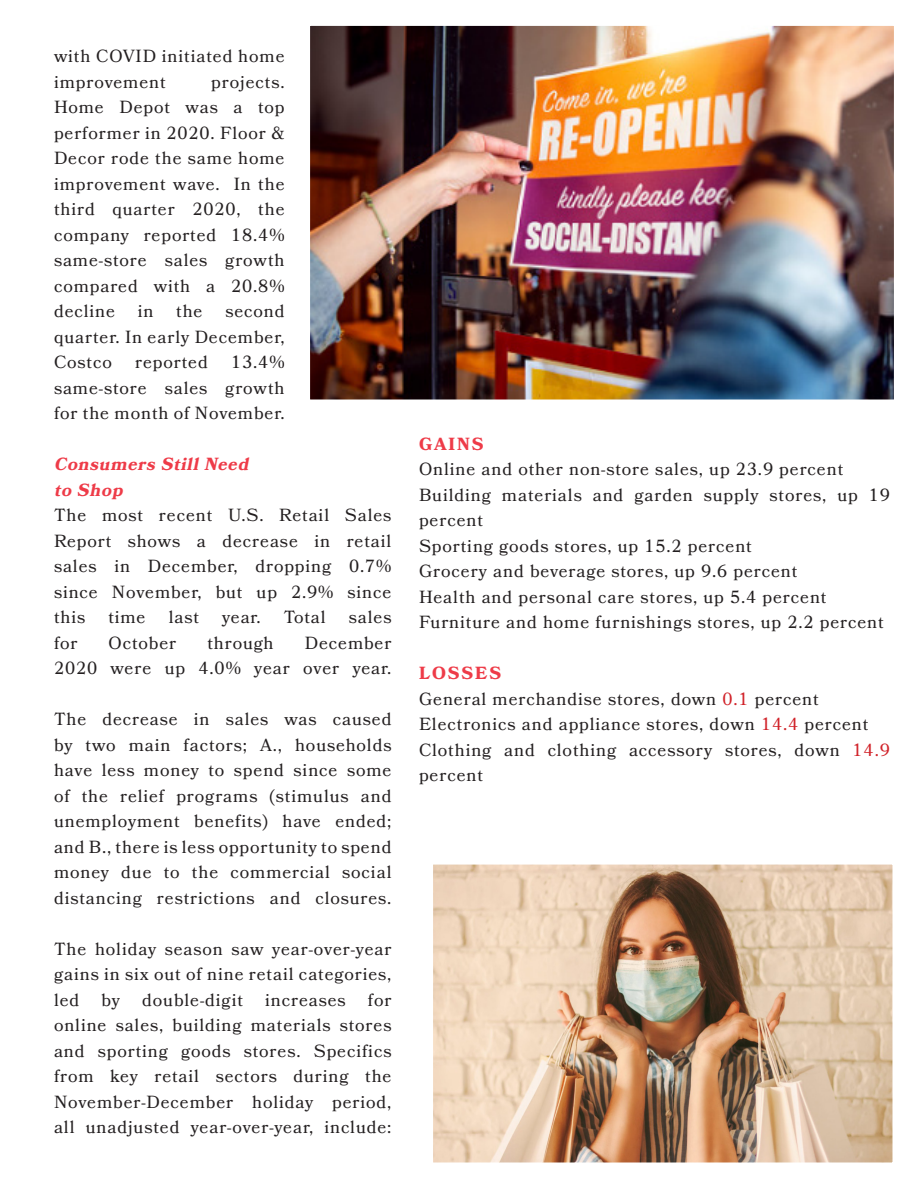
<style>
.page{position:relative;width:918px;height:1188px;background:#fff}
.page>*{position:absolute;margin:0;border:0;box-sizing:border-box;transform-origin:0 0}
.t1{font:17.55px/25.5px "Bookmania";letter-spacing:.05em;color:#231f20;text-align:justify}
.t2{font:italic 700 17.55px "Bookmania";color:#ee3b48}
.t3{font:700 17.55px "Bookmania";letter-spacing:.11em;color:#ee3b48}
.s1{color:#d1232a}
</style>
<div class="page">
<img style="left:310px;top:25px;width:584px;height:375px">
<img style="left:435px;top:866px;width:456px;height:295px">
<p class="t1" style="left:54px;top:43px;width:232px">with COVID initiated home improvement</p>
<p class="t1" style="left:54px;top:69px;width:232px;text-indent:157px">projects.<br>Home Depot was a top performer in 2020. Floor &amp; Decor rode the same home improvement wave. In the third quarter 2020, the company reported 18.4% same-store sales growth compared with a 20.8% decline</p>
<p class="t1" style="left:54px;top:298px;width:232px;text-indent:171px">second quarter. In early December, Costco</p>
<p class="t1" style="left:138px;top:298px;width:17px">in</p>
<p class="t1" style="left:176px;top:298px;width:28px">the</p>
<p class="t1" style="left:54px;top:349px;width:232px;text-indent:177px">13.4% same-store sales growth for the month of November.</p>
<p class="t2" style="left:54px;top:454px;width:201px">Consumers StillNeed</p>
<p class="t2" style="left:54px;top:479px;width:76px">to Shop</p>
<p class="t1" style="left:54px;top:502px;width:339px">The most recent U.S. Retail Sales Report shows a decrease in retail sales in December, dropping 0.7% since November, but up 2.9% since this</p>
<p class="t1" style="left:135px;top:349px;width:74px">reported</p>
<p class="t1" style="left:108px;top:604px;width:39px">time</p>
<p class="t1" style="left:169px;top:604px;width:32px">last</p>
<p class="t1" style="left:222px;top:604px;width:40px">year.</p>
<p class="t1" style="left:284px;top:604px;width:43px">Total</p>
<p class="t1" style="left:349px;top:604px;width:44px">sales</p>
<p class="t1" style="left:54px;top:630px;width:339px;text-align:right">December<br>2020 were up 4.0% year over year.</p>
<p class="t1" style="left:54px;top:706px;width:339px">The decrease in sales was caused by two main factors; A., households have less money to spend since some of the relief programs (stimulus and unemployment benefits) have ended; and B., there is less opportunity to spend money due to the commercial social distancing restrictions and closures.</p>
<p class="t1" style="left:54px;top:936px;width:339px">The holiday season saw year-over-year gains in six out of nine retail categories, led</p>
<p class="t1" style="left:54px;top:630px;width:25px">for</p>
<p class="t1" style="left:109px;top:630px;width:69px">October</p>
<p class="t1" style="left:207px;top:630px;width:68px">through</p>
<p class="t1" style="left:54px;top:987px;width:339px;text-indent:314px">for online sales, building materials stores and sporting goods stores. Specifics from key retail sectors during the November-December holiday period, all unadjusted year-over-year, include:</p>
<p class="t1" style="left:101px;top:987px;width:20px">by</p>
<p class="t1" style="left:142px;top:987px;width:102px">double-digit</p>
<p class="t1" style="left:265px;top:987px;width:82px">increases</p>
<p class="t3" style="left:419px;top:433px;width:66px">GAINS</p>
<p class="t1" style="left:419px;top:456px;width:426px">Online and other non-store sales, up 23.9 percent</p>
<p class="t1" style="left:419px;top:482px;width:472px">Building materials and garden supply stores, up 19 percent</p>
<p class="t1" style="left:419px;top:533px;width:334px">Sporting goods stores, up 15.2 percent</p>
<p class="t1" style="left:419px;top:558px;width:380px">Grocery and beverage stores, up 9.6 percent</p>
<p class="t1" style="left:419px;top:584px;width:409px">Health and personal care stores, up 5.4 percent</p>
<p class="t1" style="left:419px;top:609px;width:466px">Furniture and home furnishings stores, up 2.2 percent</p>
<p class="t3" style="left:419px;top:663px;width:84px">LOSSES</p>
<p class="t1" style="left:419px;top:686px;width:401px">General merchandise stores, down <span class="s1">0.1</span> percent</p>
<p class="t1" style="left:419px;top:711px;width:451px">Electronics and appliance stores, down <span class="s1">14.4</span> percent</p>
<p class="t1" style="left:419px;top:737px;width:472px">Clothing and clothing accessory stores, down <span class="s1">14.9 </span>percent</p>
</div>
